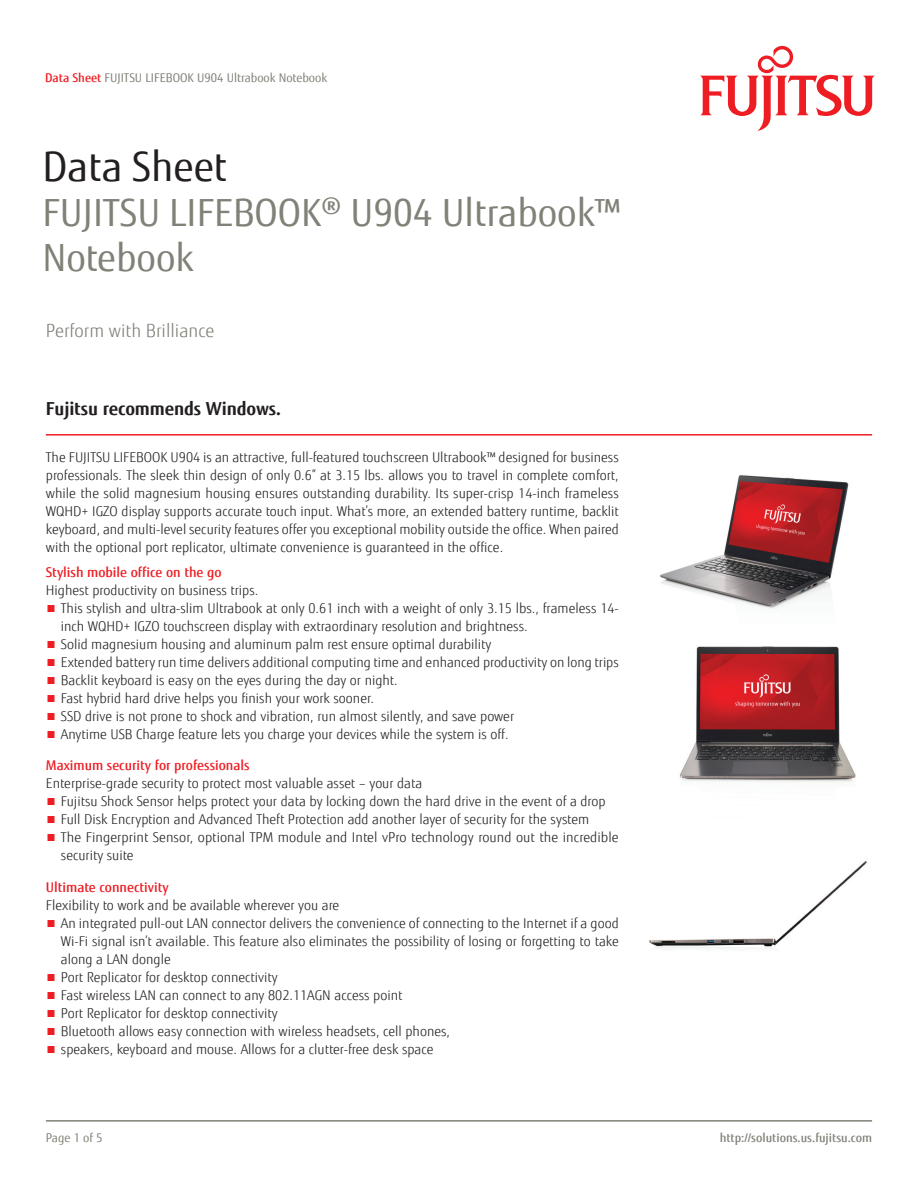
<style>
.page{position:relative;width:918px;height:1188px;background:#fff}
.page>*{position:absolute;margin:0;border:0;box-sizing:border-box;transform-origin:0 0}
.t1{font:40.5px "Fujitsu Sans";color:#231f20}
.t2{font:37.5px/45px "Fujitsu Sans";color:#818178}
.t3{font:700 18px "Fujitsu Sans";letter-spacing:-.01em;color:#231f20}
.t4{font:300 18px "Fujitsu Sans";color:#818178}
.t5{font:300 13.5px/18px "Fujitsu Sans";color:#231f20;text-align:justify}
.t6{font:500 13.5px "Fujitsu Sans";color:#ee1d23}
.t7{font:12px "Fujitsu Sans";color:#818178}
.t8{font:500 12px "Fujitsu Sans";color:#818178}
.s1{font-weight:500;color:#ee1d23}
.s2{color:#ee1d23}
</style>
<div class="page">
<svg style="left:700px;top:46px;width:175px;height:85px"></svg>
<hr style="left:46px;top:1120px;width:826px;height:2px;background:#818178">
<hr style="left:46px;top:434px;width:826px;height:2px;background:#ee1d23">
<img style="left:660px;top:475px;width:189px;height:134px">
<img style="left:679px;top:646px;width:177px;height:136px">
<img style="left:649px;top:861px;width:218px;height:88px">
<p class="t7" style="left:45px;top:70px;width:284px"><span class="s1">Data Sheet</span> FUJITSU LIFEBOOK U904 Ultrabook Notebook</p>
<h1 class="t1" style="left:43px;top:142px;width:186px">Data Sheet</h1>
<h2 class="t2" style="left:43px;top:190px;width:580px">FUJITSU LIFEBOOK® U904 Ultrabook™<br>Notebook</h2>
<h3 class="t4" style="left:46px;top:320px;width:170px">Perform with Brilliance</h3>
<h3 class="t3" style="left:46px;top:397px;width:236px">Fujitsu recommends Windows.</h3>
<p class="t5" style="left:46px;top:448px;width:574px">The FUJITSU LIFEBOOK U904 is an attractive, full-featured touchscreen Ultrabook™ designed for business professionals. The sleek thin design of only 0.6” at 3.15 lbs. allows you to travel in complete comfort, while the solid magnesium housing ensures outstanding durability. Its super-crisp 14-inch frameless WQHD+ IGZO display supports accurate touch input. What’s more, an extended battery runtime, backlit keyboard, and multi-level security features offer you exceptional mobility outside the office. When paired with the optional port replicator, ultimate convenience is guaranteed in the office.</p>
<p class="t6" style="left:46px;top:563px;width:177px">Stylish mobile office on the go</p>
<p class="t5" style="left:46px;top:581px;width:214px">Highest productivity on business trips.</p>
<p class="t5" style="left:61px;top:599px;width:559px;text-indent:-15px"><span class="s2">■</span> This stylish and ultra-slim Ultrabook at only 0.61 inch with a weight of only 3.15 lbs., frameless 14- inch WQHD+ IGZO touchscreen display with extraordinary resolution and brightness.</p>
<p class="t5" style="left:46px;top:635px;width:447px"><span class="s2">■</span> Solid magnesium housing and aluminum palm rest ensure optimal durability</p>
<p class="t5" style="left:46px;top:653px;width:574px"><span class="s2">■</span> Extended battery run time delivers additional computing time and enhanced productivity on long trips</p>
<p class="t5" style="left:46px;top:671px;width:353px"><span class="s2">■</span> Backlit keyboard is easy on the eyes during the day or night.</p>
<p class="t5" style="left:46px;top:689px;width:330px"><span class="s2">■</span> Fast hybrid hard drive helps you finish your work sooner.</p>
<p class="t5" style="left:46px;top:707px;width:470px"><span class="s2">■</span> SSD drive is not prone to shock and vibration, run almost silently, and save power</p>
<p class="t5" style="left:46px;top:725px;width:464px"><span class="s2">■</span> Anytime USB Charge feature lets you charge your devices while the system is off.</p>
<p class="t6" style="left:46px;top:757px;width:205px">Maximum security for professionals</p>
<p class="t5" style="left:46px;top:774px;width:378px">Enterprise-grade security to protect most valuable asset – your data</p>
<p class="t5" style="left:46px;top:792px;width:561px"><span class="s2">■</span> Fujitsu Shock Sensor helps protect your data by locking down the hard drive in the event of a drop</p>
<p class="t5" style="left:46px;top:810px;width:545px"><span class="s2">■</span> Full Disk Encryption and Advanced Theft Protection add another layer of security for the system</p>
<p class="t5" style="left:61px;top:828px;width:559px;text-indent:-15px"><span class="s2">■</span> The Fingerprint Sensor, optional TPM module and Intel vPro technology round out the incredible security suite</p>
<p class="t6" style="left:46px;top:878px;width:124px">Ultimate connectivity</p>
<p class="t5" style="left:46px;top:896px;width:295px">Flexibility to work and be available wherever you are</p>
<p class="t5" style="left:61px;top:914px;width:559px;text-indent:-15px"><span class="s2">■</span> An integrated pull-out LAN connector delivers the convenience of connecting to the Internet if a good Wi-Fi signal isn’t available. This feature also eliminates the possibility of losing or forgetting to take along a LAN dongle</p>
<p class="t5" style="left:46px;top:968px;width:233px"><span class="s2">■</span> Port Replicator for desktop connectivity</p>
<p class="t5" style="left:46px;top:986px;width:358px"><span class="s2">■</span> Fast wireless LAN can connect to any 802.11AGN access point</p>
<p class="t5" style="left:46px;top:1004px;width:233px"><span class="s2">■</span> Port Replicator for desktop connectivity</p>
<p class="t5" style="left:46px;top:1022px;width:406px"><span class="s2">■</span> Bluetooth allows easy connection with wireless headsets, cell phones,</p>
<p class="t5" style="left:46px;top:1040px;width:389px"><span class="s2">■</span> speakers, keyboard and mouse. Allows for a clutter-free desk space</p>
<p class="t7" style="left:46px;top:1130px;width:58px">Page 1 of 5</p>
<p class="t8" style="left:720px;top:1130px;width:154px">http://solutions.us.fujitsu.com</p>
</div>
